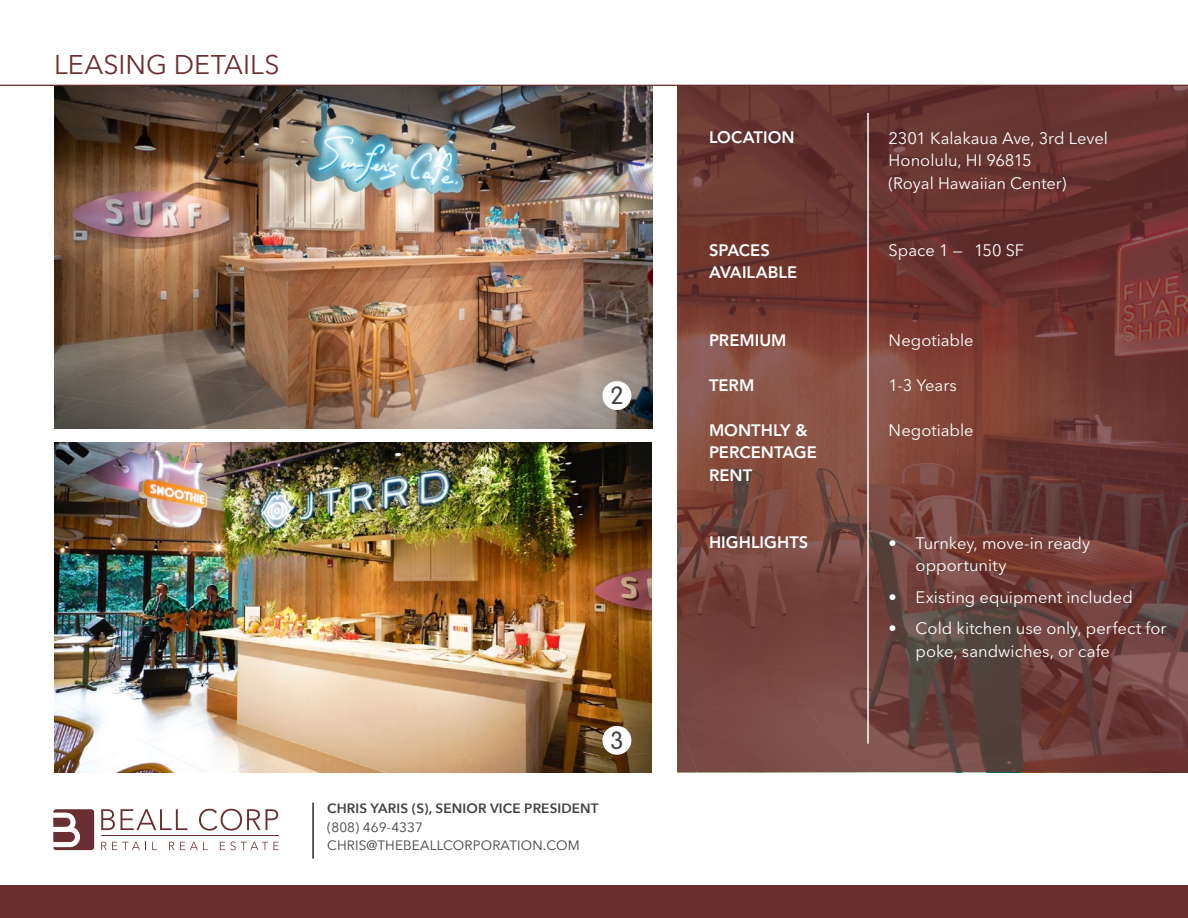
<style>
.page{position:relative;width:1188px;height:918px;background:#fff}
.page>*{position:absolute;margin:0;border:0;box-sizing:border-box;transform-origin:0 0}
.t1{font:27px "Avenir Next";color:#6a2f31}
.t2{font:300 26.25px "VAG Rundschrift D";color:#414042}
.t3{font:16.5px/22.5px "Avenir Next LT Pro";color:#fff}
.t4{font:800 16.5px/22.5px "Avenir LT Std";color:#fff}
.t5{font:13.5px/18.6px "Avenir Next";letter-spacing:.01em;color:#414042}
.t6{font:600 13.5px "Avenir Next";letter-spacing:.01em;color:#414042}
</style>
<div class="page">
<svg style="left:677px;top:86px;width:511px;height:686px;background:#703e38"></svg>
<img style="left:54px;top:86px;width:598px;height:343px">
<div style="left:0;top:885px;width:1188px;height:33px;background:#6a2f31"></div>
<svg style="left:53px;top:809px;width:41px;height:41px"></svg>
<svg style="left:101px;top:809px;width:14px;height:21px"></svg>
<svg style="left:121px;top:809px;width:67px;height:21px"></svg>
<svg style="left:199px;top:809px;width:79px;height:22px"></svg>
<svg style="left:101px;top:842px;width:45px;height:8px"></svg>
<svg style="left:152px;top:842px;width:5px;height:8px"></svg>
<svg style="left:169px;top:842px;width:5px;height:8px"></svg>
<svg style="left:180px;top:842px;width:28px;height:8px"></svg>
<svg style="left:220px;top:842px;width:59px;height:8px"></svg>
<hr style="left:101px;top:836px;width:177px;height:1px;background:#6a2f32">
<hr style="left:312px;top:803px;width:2px;height:56px;background:#414042">
<hr style="left:0;top:85px;width:1188px;height:1px;background:#6a2f31">
<hr style="left:867px;top:113px;width:2px;height:631px;background:#fff">
<img style="left:54px;top:442px;width:597px;height:330px">
<div style="left:602px;top:381px;width:29px;height:29px;background:#fff;border-radius:50%"></div>
<div style="left:602px;top:726px;width:29px;height:29px;background:#fff;border-radius:50%"></div>
<h1 class="t1" style="left:54px;top:42px;width:227px">LEASING DETAILS</h1>
<h2 class="t2" style="left:611px;top:381px;width:15px">2</h2>
<h2 class="t2" style="left:611px;top:726px;width:15px">3</h2>
<p class="t6" style="left:327px;top:797px;width:273px">CHRIS YARIS (S), SENIOR VICE PRESIDENT</p>
<p class="t5" style="left:327px;top:817px;width:254px">(808) 469-4337<br>CHRIS@THEBEALLCORPORATION.COM</p>
<p class="t4" style="left:709px;top:126px;width:87px">LOCATION</p>
<p class="t3" style="left:889px;top:127px;width:221px">2301 Kalakaua Ave, 3rd Level<br>Honolulu, HI 96815<br>(Royal Hawaiian Center)</p>
<p class="t4" style="left:709px;top:239px;width:90px">SPACES<br>AVAILABLE</p>
<p class="t3" style="left:889px;top:239px;width:137px">Space 1 — 150 SF</p>
<p class="t4" style="left:709px;top:329px;width:79px">PREMIUM</p>
<p class="t4" style="left:709px;top:374px;width:47px">TERM</p>
<p class="t4" style="left:709px;top:419px;width:109px">MONTHLY &amp;<br>PERCENTAGE<br>RENT</p>
<p class="t3" style="left:889px;top:329px;width:87px">Negotiable</p>
<p class="t3" style="left:889px;top:374px;width:70px">1-3 Years</p>
<p class="t3" style="left:889px;top:419px;width:87px">Negotiable</p>
<p class="t4" style="left:709px;top:531px;width:101px">HIGHLIGHTS</p>
<p class="t3" style="left:916px;top:532px;width:176px;text-indent:-27px">• Turnkey, move-in ready opportunity</p>
<p class="t3" style="left:889px;top:586px;width:246px">• Existing equipment included</p>
<p class="t3" style="left:916px;top:617px;width:252px;text-indent:-27px">• Cold kitchen use only, perfect for poke, sandwiches, or cafe</p>
</div>
